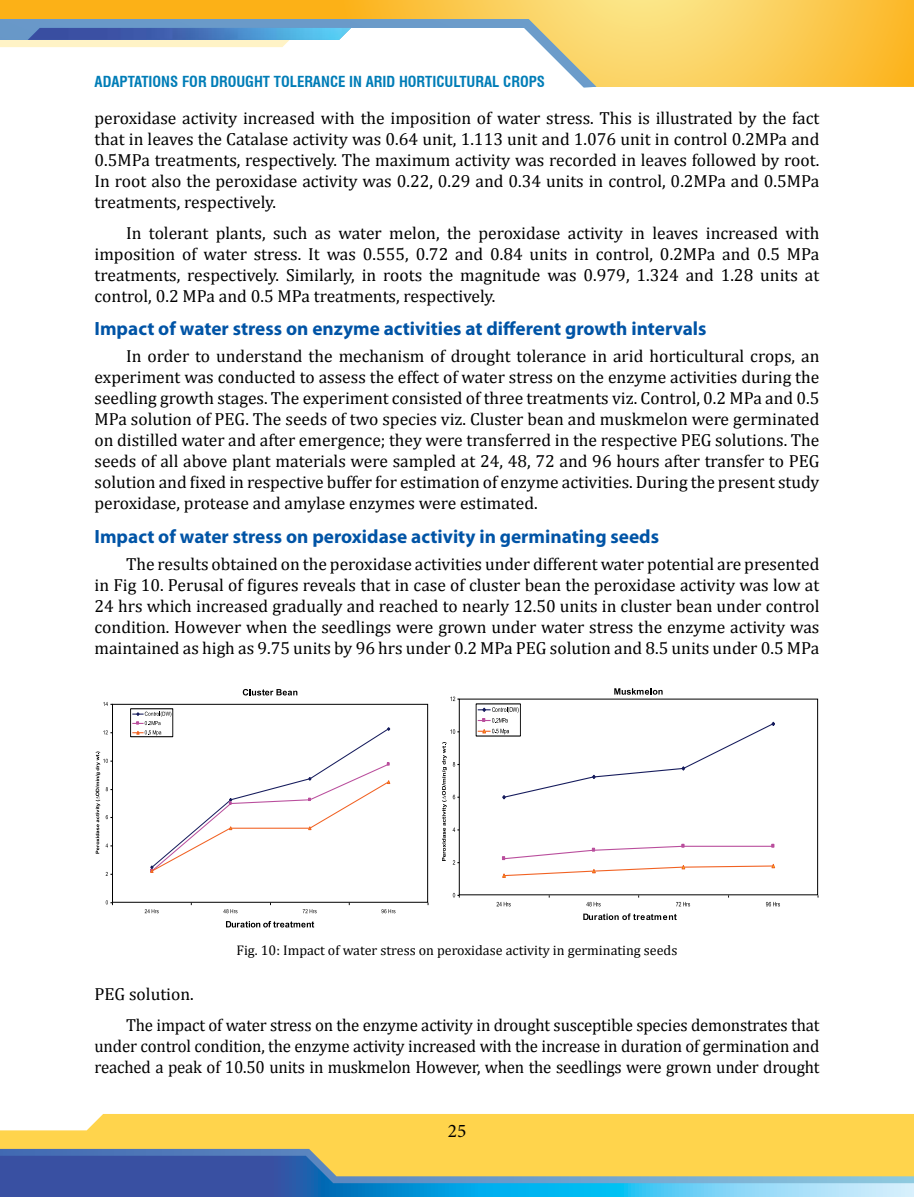
<style>
.page{position:relative;width:914px;height:1197px;background:#fff}
.page>*{position:absolute;margin:0;border:0;box-sizing:border-box;transform-origin:0 0}
.t1{font:700 19.25px "Myriad Pro";color:#0054a6}
.t2{font:19.25px "Minion Pro";color:#000}
.t3{font:17.5px/21px "Cambria";letter-spacing:-.01em;color:#000;text-align:justify}
.t4{font:17.5px/21px "Cambria";letter-spacing:-.01em;color:#000;scale:.96 1}
.t5{font:700 condensed 14.88px "Swiss 721 BT";color:#007db7}
.t6{font:14px "Cambria";color:#000}
</style>
<div class="page">
<svg style="left:0;top:0;width:914px;height:87px;background:#fbc84c"></svg>
<svg style="left:0;top:19px;width:596px;height:68px"></svg>
<div style="left:0;top:1114px;width:914px;height:35px;background:#ffd44c"></div>
<svg style="left:0;top:1149px;width:914px;height:7px;background:#c2b370"></svg>
<svg style="left:0;top:1156px;width:914px;height:41px;background:#809c9c"></svg>
<svg style="left:243px;top:689px;width:54px;height:7px"></svg>
<svg style="left:106px;top:900px;width:7px;height:5px"></svg>
<svg style="left:103px;top:730px;width:9px;height:4px"></svg>
<svg style="left:103px;top:702px;width:9px;height:4px"></svg>
<svg style="left:145px;top:909px;width:14px;height:4px"></svg>
<svg style="left:223px;top:909px;width:14px;height:4px"></svg>
<svg style="left:303px;top:909px;width:13px;height:4px"></svg>
<svg style="left:381px;top:909px;width:14px;height:4px"></svg>
<svg style="left:226px;top:921px;width:88px;height:7px"></svg>
<svg style="left:96px;top:752px;width:16px;height:102px"></svg>
<svg style="left:132px;top:711px;width:39px;height:23px"></svg>
<div style="left:130px;top:709px;width:43px;height:28px;border:1px solid #000"></div>
<svg style="left:133px;top:712px;width:257px;height:161px"></svg>
<div style="left:112px;top:704px;width:316px;height:199px;border:1px solid #000"></div>
<svg style="left:614px;top:688px;width:48px;height:7px"></svg>
<svg style="left:583px;top:913px;width:93px;height:7px"></svg>
<svg style="left:502px;top:844px;width:273px;height:34px"></svg>
<svg style="left:453px;top:893px;width:7px;height:4px"></svg>
<svg style="left:442px;top:742px;width:17px;height:123px"></svg>
<svg style="left:450px;top:729px;width:9px;height:5px"></svg>
<svg style="left:450px;top:697px;width:9px;height:4px"></svg>
<svg style="left:496px;top:902px;width:14px;height:4px"></svg>
<svg style="left:586px;top:902px;width:14px;height:4px"></svg>
<svg style="left:676px;top:902px;width:14px;height:4px"></svg>
<svg style="left:766px;top:902px;width:14px;height:4px"></svg>
<svg style="left:478px;top:707px;width:297px;height:93px"></svg>
<div style="left:459px;top:699px;width:359px;height:196px;border:1px solid #000"></div>
<p class="t5" style="left:94px;top:73px;width:452px">ADAPTATIONS FOR DROUGHT TOLERANCE IN ARID HORTICULTURAL CROPS</p>
<p class="t3" style="left:94px;top:107px;width:726px">peroxidase activity increased with the imposition of water stress. This is illustrated by the fact that in leaves the Catalase activity was 0.64 unit, 1.113 unit and 1.076 unit in control 0.2MPa and 0.5MPa treatments, respectively. The maximum activity was recorded in leaves followed by root.<br>In root also the peroxidase activity was 0.22, 0.29 and 0.34 units in control, 0.2MPa and 0.5MPa treatments, respectively.</p>
<p class="t3" style="left:94px;top:222px;width:726px;text-indent:32px">In tolerant plants, such as water melon, the peroxidase activity in leaves increased with imposition of water stress. It was 0.555, 0.72 and 0.84 units in control, 0.2MPa and 0.5 MPa treatments, respectively. Similarly, in roots the magnitude was 0.979, 1.324 and 1.28 units at control, 0.2 MPa and 0.5 MPa treatments, respectively.</p>
<p class="t1" style="left:94px;top:316px;width:613px">Impact of water stress on enzyme activities at different growth intervals</p>
<p class="t3" style="left:94px;top:346px;width:726px;text-indent:32px">In order to understand the mechanism of drought tolerance in arid horticultural crops, an experiment was conducted to assess the effect of water stress on the enzyme activities during the seedling growth stages. The experiment consisted of three treatments viz. Control, 0.2 MPa and 0.5<br>MPa solution of PEG. The seeds of two species viz. Cluster bean and muskmelon were germinated on distilled water and after emergence; they were transferred in the respective PEG solutions. The seeds of all above plant materials were sampled at 24, 48, 72 and 96 hours after transfer to PEG solution and fixed in respective buffer for estimation of enzyme activities. During the present study peroxidase, protease and amylase enzymes were estimated.</p>
<p class="t1" style="left:94px;top:524px;width:566px">Impact of water stress on peroxidase activity in germinating seeds</p>
<p class="t3" style="left:94px;top:553px;width:726px;text-indent:32px">The results obtained on the peroxidase activities under different water potential are presented in Fig 10. Perusal of figures reveals that in case of cluster bean the peroxidase activity was low at 24 hrs which increased gradually and reached to nearly 12.50 units in cluster bean under control condition. However when the seedlings were grown under water stress the enzyme activity was maintained as high as 9.75 units by 96 hrs under 0.2 MPa PEG solution and 8.5 units under 0.5 MPa</p>
<p class="t6" style="left:236px;top:942px;width:442px">Fig. 10: Impact of water stress on peroxidase activity in germinating seeds</p>
<p class="t3" style="left:126px;top:978px;width:695px;line-height:31.2px;text-indent:-32px">PEG solution.<br>The impact of water stress on the enzyme activity in drought susceptible species demonstrates that</p>
<p class="t4" style="left:94px;top:1035px;width:756px">under control condition, the enzyme activity increased with the increase in duration of germination and reached a peak of 10.50 units in muskmelon However, when the seedlings were grown under drought</p>
<p class="t2" style="left:448px;top:1118px;width:20px">25</p>
</div>
